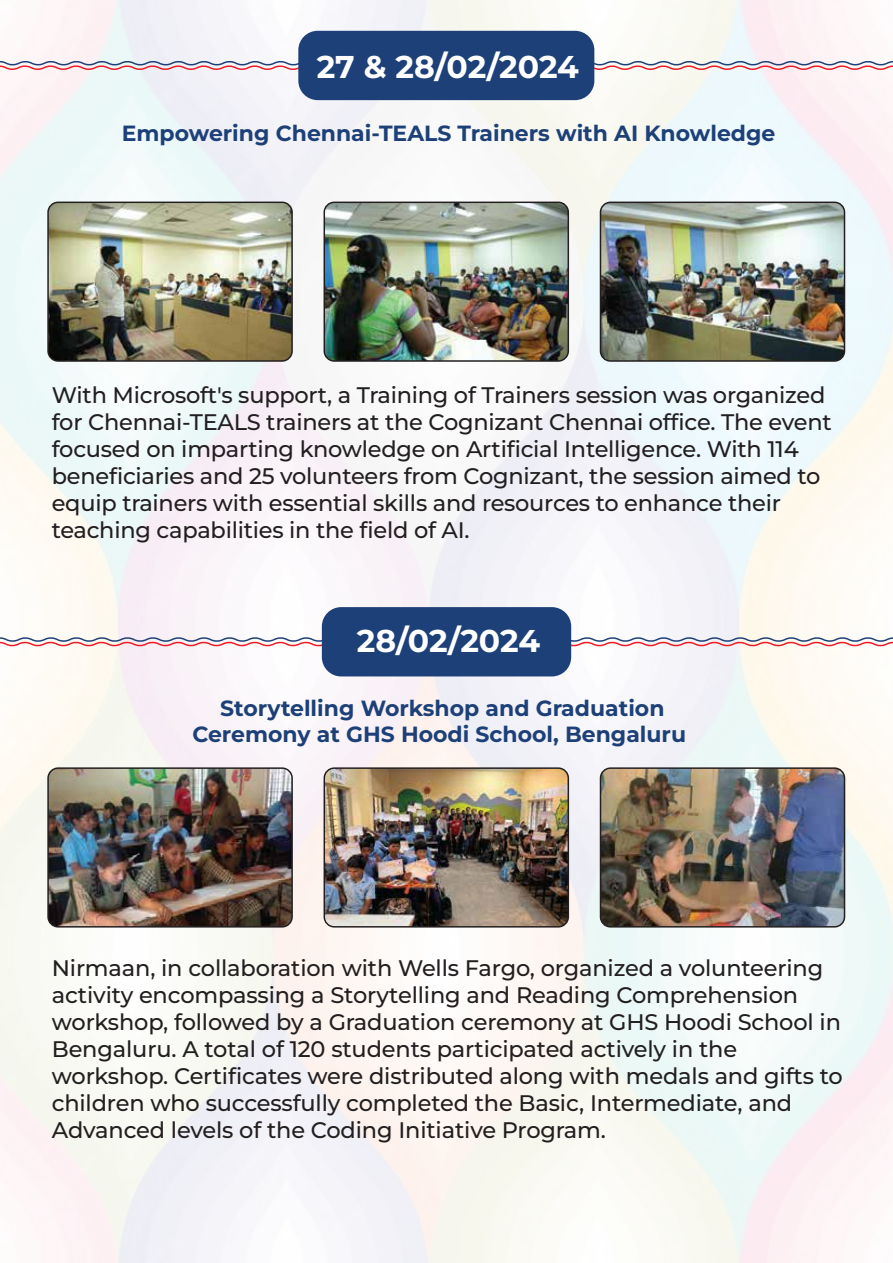
<style>
.page{position:relative;width:893px;height:1263px;background:#fff}
.page>*{position:absolute;margin:0;border:0;box-sizing:border-box;transform-origin:0 0}
.t1{font:700 31.5px "Montserrat";letter-spacing:-.005em;color:#fff}
.t2{font:500 22.5px/27px "Montserrat";letter-spacing:-.01em;color:#231f20}
.t3{font:700 21.9px/26.4px "Montserrat";color:#1d4078;text-align:center}
</style>
<div class="page">
<img style="left:0;top:0;width:893px;height:1263px">
<svg style="left:0;top:60px;width:893px;height:11px"></svg>
<div style="left:298px;top:31px;width:296px;height:69px;background:#1d4078;border-radius:19px"></div>
<img style="left:48px;top:202px;width:244px;height:159px">
<div style="left:47px;top:202px;width:246px;height:160px;border:2px solid #231f20;border-radius:10px"></div>
<img style="left:324px;top:202px;width:244px;height:159px">
<div style="left:324px;top:202px;width:245px;height:160px;border:2px solid #231f20;border-radius:10px"></div>
<img style="left:600px;top:202px;width:244px;height:159px">
<div style="left:600px;top:202px;width:245px;height:160px;border:2px solid #231f20;border-radius:10px"></div>
<svg style="left:0;top:636px;width:893px;height:11px"></svg>
<div style="left:322px;top:607px;width:249px;height:69px;background:#1d4078;border-radius:19px"></div>
<img style="left:48px;top:768px;width:244px;height:159px">
<div style="left:47px;top:767px;width:246px;height:160px;border:2px solid #231f20;border-radius:10px"></div>
<img style="left:324px;top:768px;width:244px;height:159px">
<div style="left:324px;top:767px;width:245px;height:160px;border:2px solid #231f20;border-radius:10px"></div>
<img style="left:600px;top:768px;width:244px;height:159px">
<div style="left:600px;top:767px;width:245px;height:160px;border:2px solid #231f20;border-radius:10px"></div>
<h1 class="t1" style="left:317px;top:46px;width:264px">27 &amp; 28/02/2024</h1>
<p class="t3" style="left:122px;top:119px;width:655px">Empowering Chennai-TEALS Trainers with AI Knowledge</p>
<p class="t2" style="left:52px;top:380px;width:781px">With Microsoft's support, a Training of Trainers session was organized for Chennai-TEALS trainers at the Cognizant Chennai office. The event focused on imparting knowledge on Artificial Intelligence. With 114 beneficiaries and 25 volunteers from Cognizant, the session aimed to equip trainers with essential skills and resources to enhance their teaching capabilities in the field of AI.</p>
<h1 class="t1" style="left:357px;top:620px;width:185px">28/02/2024</h1>
<p class="t3" style="left:192px;top:694px;width:495px">Storytelling Workshop and Graduation<br>Ceremony at GHS Hoodi School, Bengaluru</p>
<p class="t2" style="left:52px;top:954px;width:792px">Nirmaan, in collaboration with Wells Fargo, organized a volunteering activity encompassing a Storytelling and Reading Comprehension workshop, followed by a Graduation ceremony at GHS Hoodi School in Bengaluru. A total of 120 students participated actively in the workshop. Certificates were distributed along with medals and gifts to children who successfully completed the Basic, Intermediate, and Advanced levels of the Coding Initiative Program.</p>
</div>
